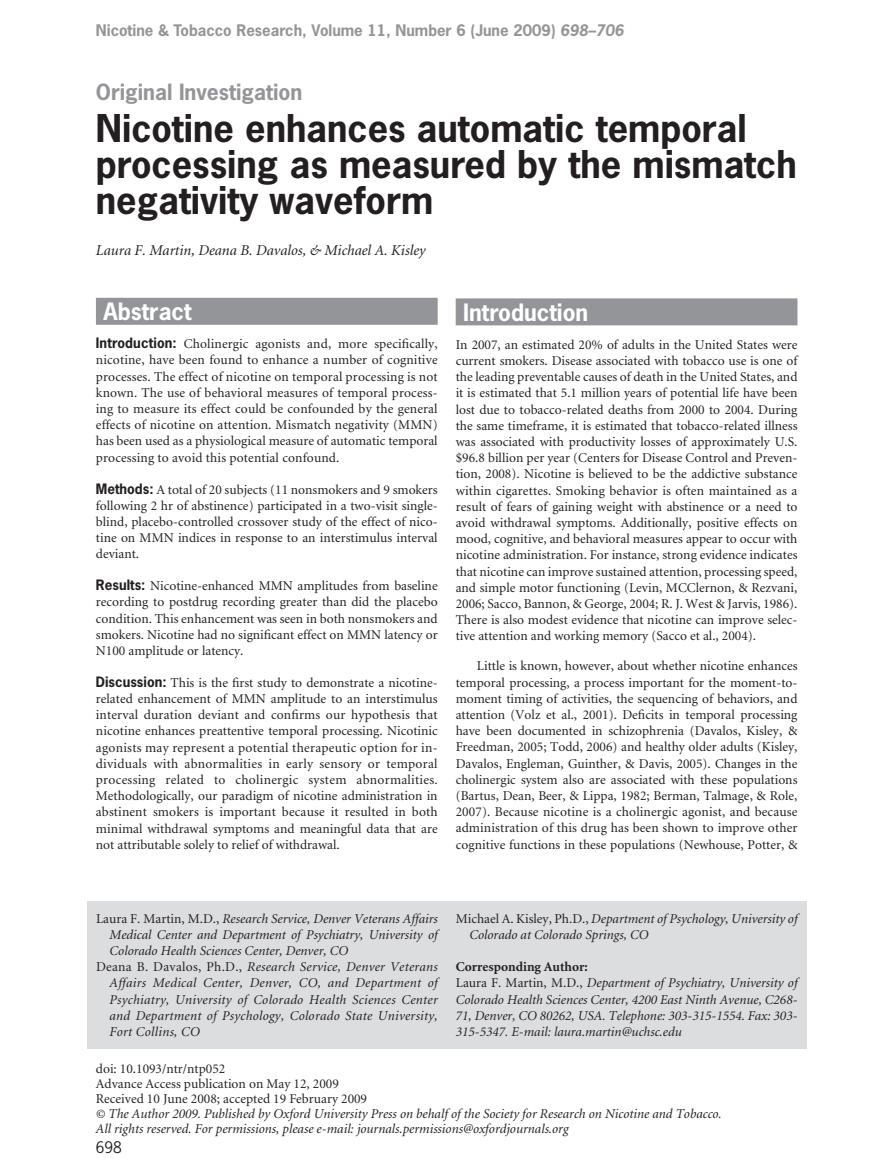
<style>
.page{position:relative;width:893px;height:1173px;background:#fff}
.page>*{position:absolute;margin:0;border:0;box-sizing:border-box;transform-origin:0 0}
.t1{font:700 36px/36px "News Gothic";color:#231f20}
.t2{font:700 22.5px "News Gothic";color:#fff}
.t3{font:700 21px "News Gothic";color:#939598}
.t4{font:700 15px "News Gothic";color:#939598}
.t5{font:italic 15px "Minion";color:#231f20}
.t6{font:15px "News Gothic";color:#231f20}
.t7{font:13.5px/16.2px "Minion";color:#231f20;text-align:justify}
.t8{font:italic 13.5px/16.2px "Minion";color:#231f20}
.t9{font:italic 13.5px "Minion";letter-spacing:.02em;color:#231f20}
.s1{font-style:italic}
.s2{font-family:"News Gothic";font-weight:700}
.s3{font-style:normal}
.s4{font-weight:700;font-style:normal}
</style>
<div class="page">
<div style="left:455px;top:298px;width:342px;height:27px;background:#939598"></div>
<div style="left:96px;top:298px;width:341px;height:27px;background:#939598"></div>
<div style="left:87px;top:901px;width:719px;height:148px;background:#dcdddf"></div>
<p class="t4" style="left:96px;top:24px;width:529px">Nicotine &amp; Tobacco Research, Volume 11, Number 6 (June 2009) <span class="s1">698–706</span></p>
<h3 class="t3" style="left:96px;top:84px;width:208px">Original Investigation</h3>
<h1 class="t1" style="left:96px;top:114px;width:702px">Nicotine enhances automatic temporal processing as measured by the mismatch negativity waveform</h1>
<p class="t5" style="left:96px;top:244px;width:331px">Laura F. Martin , Deana B. Davalos , &amp; Michael A. Kisley</p>
<h2 class="t2" style="left:103px;top:302px;width:90px">Abstract</h2>
<p class="t7" style="left:96px;top:337px;width:343px"><span class="s2">Introduction:</span> Cholinergic agonists and, more specifically, nicotine, have been found to enhance a number of cognitive processes. The effect of nicotine on temporal processing is not known. The use of behavioral measures of temporal process&shy;ing to measure its effect could be confounded by the general effects of nicotine on attention. Mismatch negativity (MMN) has been used as a physiological measure of automatic temporal processing to avoid this potential confound.</p>
<p class="t7" style="left:96px;top:482px;width:343px"><span class="s2">Methods:</span> A total of 20 subjects (11 nonsmokers and 9 smokers following 2 hr of abstinence) participated in a two-visit single&shy;blind, placebo-controlled crossover study of the effect of nico&shy;tine on MMN indices in response to an interstimulus interval deviant.</p>
<p class="t7" style="left:96px;top:579px;width:343px"><span class="s2">Results:</span> Nicotine-enhanced MMN amplitudes from baseline recording to postdrug recording greater than did the placebo condition. This enhancement was seen in both nonsmokers and smokers. Nicotine had no significant effect on MMN latency or N100 amplitude or latency.</p>
<p class="t7" style="left:96px;top:675px;width:343px"><span class="s2">Discussion:</span> This is the first study to demonstrate a nicotine&shy;related enhancement of MMN amplitude to an interstimulus interval duration deviant and confirms our hypothesis that nicotine enhances preattentive temporal processing. Nicotinic agonists may represent a potential therapeutic option for in&shy;dividuals with abnormalities in early sensory or temporal processing related to cholinergic system abnormalities.<br>Methodologically, our paradigm of nicotine administration in abstinent smokers is important because it resulted in both minimal withdrawal symptoms and meaningful data that are not attributable solely to relief of withdrawal.</p>
<h2 class="t2" style="left:463px;top:303px;width:127px">Introduction</h2>
<p class="t7" style="left:455px;top:338px;width:343px">In 2007, an estimated 20% of adults in the United States were current smokers. Disease associated with tobacco use is one of the leading preventable causes of death in the United States, and it is estimated that 5.1 million years of potential life have been lost due to tobacco-related deaths from 2000 to 2004. During the same timeframe, it is estimated that tobacco-related illness was associated with productivity losses of approximately U.S. $96.8 billion per year ( Centers for Disease Control and Preven&shy;tion, 2008 ). Nicotine is believed to be the addictive substance within cigarettes. Smoking behavior is often maintained as a result of fears of gaining weight with abstinence or a need to avoid withdrawal symptoms. Additionally, positive effects on mood, cognitive, and behavioral measures appear to occur with nicotine administration. For instance, strong evidence indicates that nicotine can improve sustained attention, processing speed, and simple motor functioning ( Levin, MCClernon, &amp; Rezvani, 2006 ; Sacco, Bannon, &amp; George, 2004 ; R. J. West &amp; Jarvis, 1986 ).<br>There is also modest evidence that nicotine can improve selec&shy;tive attention and working memory ( Sacco et al., 2004 ).</p>
<p class="t7" style="left:455px;top:659px;width:343px;text-indent:21px">Little is known, however, about whether nicotine enhances temporal processing, a process important for the moment-to&shy;moment timing of activities, the sequencing of behaviors, and attention ( Volz et al., 2001 ). Deficits in temporal processing have been documented in schizophrenia ( Davalos, Kisley, &amp; Freedman, 2005 ; Todd, 2006 ) and healthy older adults ( Kisley, Davalos, Engleman, Guinther, &amp; Davis, 2005 ). Changes in the cholinergic system also are associated with these populations ( Bartus, Dean, Beer, &amp; Lippa, 1982 ; Berman, Talmage, &amp; Role, 2007 ). Because nicotine is a cholinergic agonist, and because administration of this drug has been shown to improve other cognitive functions in these populations ( Newhouse, Potter, &amp;</p>
<p class="t8" style="left:96px;top:911px;width:343px"><span class="s3">Laura F. Martin, M.D.,</span> Research Service, Denver Veterans Affairs</p>
<p class="t8" style="left:110px;top:928px;width:330px">Medical Center and Department of Psychiatry, University of</p>
<p class="t8" style="left:110px;top:944px;width:240px">Colorado Health Sciences Center, Denver, CO</p>
<p class="t9" style="left:96px;top:962px;width:343px"><span class="s3">Deana B. Davalos, Ph.D.,</span> Research Service, Denver Veterans</p>
<p class="t9" style="left:110px;top:978px;width:330px">Affairs Medical Center, Denver, CO, and Department of</p>
<p class="t9" style="left:110px;top:994px;width:330px">Psychiatry, University of Colorado Health Sciences Center</p>
<p class="t9" style="left:110px;top:1010px;width:330px">and Department of Psychology, Colorado State University,</p>
<p class="t9" style="left:110px;top:1027px;width:92px">Fort Collins, CO</p>
<p class="t8" style="left:469px;top:911px;width:330px;text-indent:-14px"><span class="s3">Michael A. Kisley, Ph.D.,</span> Department of Psychology, University of<br>Colorado at Colorado Springs, CO</p>
<p class="t8" style="left:456px;top:960px;width:343px"><span class="s4">Corresponding Author:<br></span><span class="s3">Laura F. Martin, M.D.,</span> Department of Psychiatry, University of Colorado Health Sciences Center, 4200 East Ninth Avenue, C268- 71, Denver, CO 80262, USA. Telephone: 303-315-1554. Fax: 303- 315-5347. E-mail: laura.martin@uchsc.edu</p>
<p class="t7" style="left:96px;top:1062px;width:273px;line-height:15px;text-align:left">doi: 10.1093/ntr/ntp052<br>Advance Access publication on May 12, 2009<br>Received 10 June 2008 ; accepted 19 February 2009</p>
<p class="t8" style="left:96px;top:1107px;width:627px;line-height:15px">© The Author 2009. Published by Oxford University Press on behalf of the Society for Research on Nicotine and Tobacco.<br>All rights reserved. For permissions, please e-mail: journals.permissions@oxfordjournals.org</p>
<p class="t6" style="left:96px;top:1142px;width:27px">698</p>
</div>
